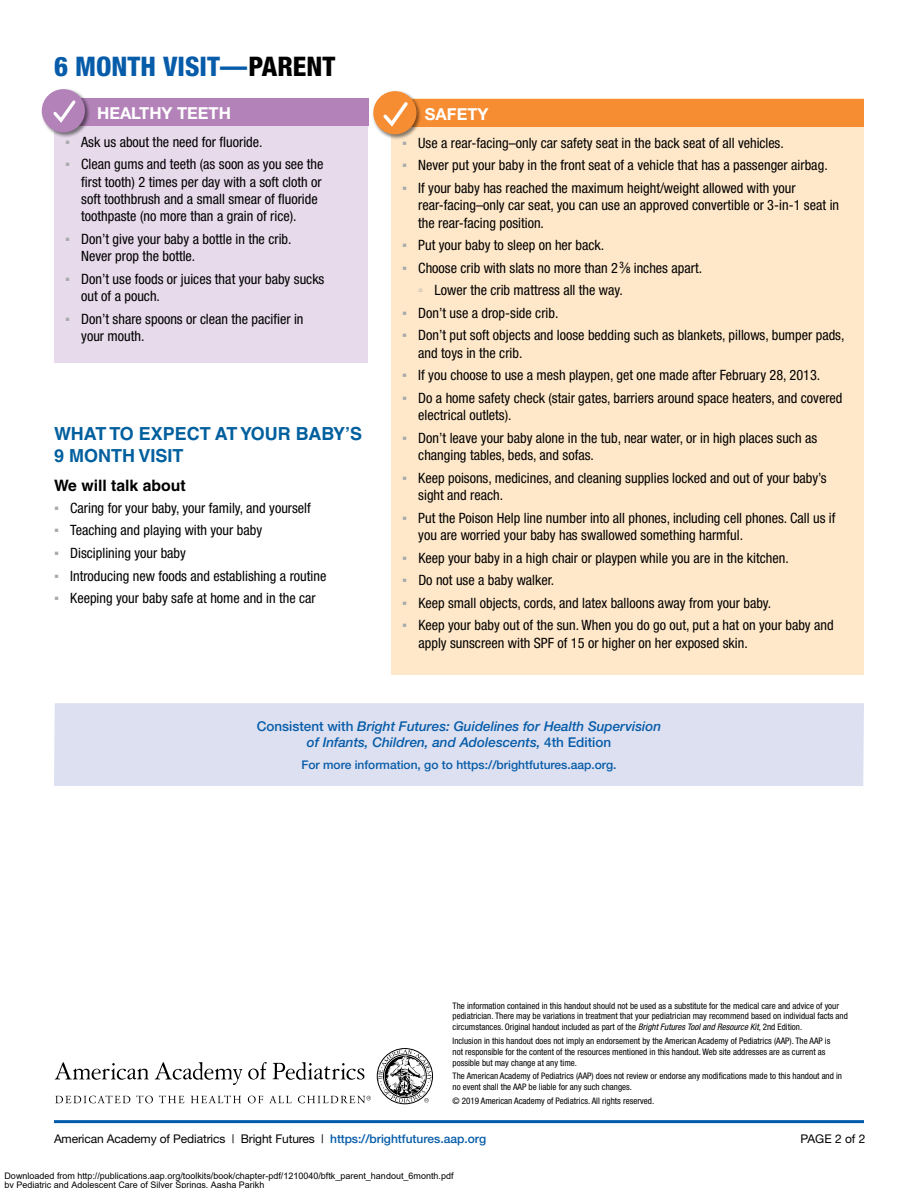
<style>
.page{position:relative;width:918px;height:1188px;background:#fff}
.page>*{position:absolute;margin:0;border:0;box-sizing:border-box;transform-origin:0 0}
.t1{font:800 condensed 27px "Helvetica Neue";color:#065ca9}
.t2{font:700 18px/21.6px "Helvetica LT Std";color:#005f9e}
.t3{font:700 16.5px "Helvetica Neue";color:#fff}
.t4{font:700 15.75px "Helvetica LT Std";color:#000}
.t5{font:condensed 14.25px/17.4px "Helvetica Neue";color:#000}
.t6{font:italic 500 13.5px/16.5px "Helvetica Neue";color:#065ca9;text-align:center}
.t7{font:12px "Helvetica Neue";letter-spacing:-.01em;color:#000}
.t8{font:500 12px "Helvetica Neue";color:#065ca9}
.t9{font:condensed 9px/10.8px "Helvetica Neue LT Pro";color:#000}
.t10{font:9px/9px "Arial";color:#000}
.s1{color:#000}
.s2{font-family:"Arial";font-stretch:normal;color:#a7a9ac}
.s3{font-weight:500;font-size:9px}
.s4{font-family:"Arial Narrow";font-stretch:normal;color:#a7a9ac}
.s5{font-style:normal}
.s6{font-family:"Helvetica Neue";font-style:italic}
.s7{font-weight:500;color:#065ca9}
</style>
<div class="page">
<svg style="left:55px;top:1062px;width:94px;height:18px"></svg>
<svg style="left:155px;top:1062px;width:209px;height:23px"></svg>
<svg style="left:55px;top:1095px;width:75px;height:8px"></svg>
<svg style="left:136px;top:1095px;width:17px;height:8px"></svg>
<svg style="left:159px;top:1095px;width:25px;height:8px"></svg>
<svg style="left:191px;top:1095px;width:50px;height:8px"></svg>
<svg style="left:248px;top:1096px;width:15px;height:7px"></svg>
<svg style="left:269px;top:1096px;width:23px;height:7px"></svg>
<svg style="left:378px;top:1049px;width:54px;height:54px"></svg>
<svg style="left:298px;top:1096px;width:73px;height:7px"></svg>
<hr style="left:54px;top:1120px;width:810px;height:3px;background:#005baa">
<div style="left:391px;top:99px;width:473px;height:576px;background:#ffe8c9"></div>
<div style="left:391px;top:99px;width:473px;height:27px;background:#f78d33"></div>
<div style="left:372px;top:90px;width:50px;height:50px;background:#000;opacity:.5"></div>
<div style="left:373px;top:91px;width:44px;height:43px;background:#f78d33;border-radius:50%"></div>
<svg style="left:383px;top:102px;width:25px;height:25px"></svg>
<div style="left:54px;top:98px;width:314px;height:264px;background:#e7daeb"></div>
<div style="left:54px;top:98px;width:314px;height:27px;background:#b382b9"></div>
<div style="left:41px;top:88px;width:49px;height:50px;background:#000;opacity:.5"></div>
<div style="left:42px;top:89px;width:43px;height:43px;background:#b382b9;border-radius:50%"></div>
<svg style="left:53px;top:100px;width:23px;height:23px"></svg>
<div style="left:54px;top:703px;width:810px;height:83px;background:#dde0f0"></div>
<h1 class="t1" style="left:54px;top:50px;width:283px">6 MONTH VISIT—<span class="s1">PARENT</span></h1>
<p class="t3" style="left:97px;top:103px;width:135px">HEALTHY TEETH</p>
<p class="t5" style="left:65px;top:133px;width:199px"><span class="s2">▪</span> Ask us about the need for fluoride.</p>
<p class="t5" style="left:81px;top:156px;width:244px;text-indent:-16px"><span class="s2">▪</span> Clean gums and teeth (as soon as you see the first tooth) 2 times per day with a soft cloth or soft toothbrush and a small smear of fluoride toothpaste (no more than a grain of rice).</p>
<p class="t5" style="left:81px;top:230px;width:212px;text-indent:-16px"><span class="s2">▪</span> Don’t give your baby a bottle in the crib.<br>Never prop the bottle.</p>
<p class="t5" style="left:81px;top:270px;width:245px;text-indent:-16px"><span class="s2">▪</span> Don’t use foods or juices that your baby sucks out of a pouch.</p>
<p class="t5" style="left:81px;top:310px;width:224px;text-indent:-16px"><span class="s2">▪</span> Don’t share spoons or clean the pacifier in your mouth.</p>
<p class="t2" style="left:54px;top:423px;width:310px">WHAT TO EXPECT AT YOUR BABY’S<br>9 MONTH VISIT</p>
<p class="t4" style="left:54px;top:476px;width:133px">We will talk about</p>
<p class="t5" style="left:54px;top:499px;width:258px"><span class="s2">▪</span> Caring for your baby, your family, and yourself</p>
<p class="t5" style="left:54px;top:522px;width:210px"><span class="s2">▪</span> Teaching and playing with your baby</p>
<p class="t5" style="left:54px;top:544px;width:133px"><span class="s2">▪</span> Disciplining your baby</p>
<p class="t5" style="left:54px;top:567px;width:274px"><span class="s2">▪</span> Introducing new foods and establishing a routine</p>
<p class="t5" style="left:54px;top:589px;width:263px"><span class="s2">▪</span> Keeping your baby safe at home and in the car</p>
<p class="t3" style="left:425px;top:103px;width:65px">SAFETY</p>
<p class="t5" style="left:402px;top:134px;width:383px"><span class="s2">▪</span> Use a rear-facing–only car safety seat in the back seat of all vehicles.</p>
<p class="t5" style="left:402px;top:156px;width:427px"><span class="s2">▪</span> Never put your baby in the front seat of a vehicle that has a passenger airbag.</p>
<p class="t5" style="left:418px;top:179px;width:422px;text-indent:-16px"><span class="s2">▪</span> If your baby has reached the maximum height/weight allowed with your rear-facing–only car seat, you can use an approved convertible or 3-in-1 seat in the rear-facing position.</p>
<p class="t5" style="left:402px;top:236px;width:204px"><span class="s2">▪</span> Put your baby to sleep on her back.</p>
<p class="t5" style="left:418px;top:256px;width:286px;line-height:22.5px;text-indent:-16px"><span class="s2">▪</span> Choose crib with slats no more than 2<sup>3</sup>⁄<span class="s3">8</span> inches apart. <span class="s4">◦</span> Lower the crib mattress all the way.</p>
<p class="t5" style="left:402px;top:304px;width:158px"><span class="s2">▪</span> Don’t use a drop-side crib.</p>
<p class="t5" style="left:418px;top:327px;width:428px;text-indent:-16px"><span class="s2">▪</span> Don’t put soft objects and loose bedding such as blankets, pillows, bumper pads, and toys in the crib.</p>
<p class="t5" style="left:402px;top:367px;width:420px"><span class="s2">▪</span> If you choose to use a mesh playpen, get one made after February 28, 2013.</p>
<p class="t5" style="left:418px;top:389px;width:426px;text-indent:-16px"><span class="s2">▪</span> Do a home safety check (stair gates, barriers around space heaters, and covered electrical outlets).</p>
<p class="t5" style="left:418px;top:429px;width:400px;text-indent:-16px"><span class="s2">▪</span> Don’t leave your baby alone in the tub, near water, or in high places such as changing tables, beds, and sofas.</p>
<p class="t5" style="left:418px;top:469px;width:410px;text-indent:-16px"><span class="s2">▪</span> Keep poisons, medicines, and cleaning supplies locked and out of your baby’s sight and reach.</p>
<p class="t5" style="left:418px;top:509px;width:419px;text-indent:-16px"><span class="s2">▪</span> Put the Poison Help line number into all phones, including cell phones. Call us if you are worried your baby has swallowed something harmful.</p>
<p class="t5" style="left:402px;top:549px;width:388px"><span class="s2">▪</span> Keep your baby in a high chair or playpen while you are in the kitchen.</p>
<p class="t5" style="left:402px;top:571px;width:154px"><span class="s2">▪</span> Do not use a baby walker.</p>
<p class="t5" style="left:402px;top:594px;width:371px"><span class="s2">▪</span> Keep small objects, cords, and latex balloons away from your baby.</p>
<p class="t5" style="left:418px;top:617px;width:417px;text-indent:-16px"><span class="s2">▪</span> Keep your baby out of the sun. When you do go out, put a hat on your baby and apply sunscreen with SPF of 15 or higher on her exposed skin.</p>
<p class="t6" style="left:257px;top:717px;width:406px"><span class="s5">Consistent with</span> Bright Futures: Guidelines for Health Supervision of Infants, Children, and Adolescents, <span class="s5">4th Edition</span></p>
<p class="t8" style="left:301px;top:758px;width:317px">For more information, go to https://brightfutures.aap.org.</p>
<p class="t9" style="left:453px;top:1000px;width:397px">The information contained in this handout should not be used as a substitute for the medical care and advice of your pediatrician. There may be variations in treatment that your pediatrician may recommend based on individual facts and circumstances. Original handout included as part of the <span class="s6">Bright Futures Tool and Resource Kit</span>, 2nd Edition.</p>
<p class="t9" style="left:453px;top:1035px;width:379px">Inclusion in this handout does not imply an endorsement by the American Academy of Pediatrics (AAP). The AAP is not responsible for the content of the resources mentioned in this handout. Web site addresses are as current as possible but may change at any time.</p>
<p class="t9" style="left:453px;top:1071px;width:391px">The American Academy of Pediatrics (AAP) does not review or endorse any modifications made to this handout and in no event shall the AAP be liable for any such changes.</p>
<p class="t9" style="left:453px;top:1095px;width:203px">© 2019 American Academy of Pediatrics. All rights reserved.</p>
<p class="t7" style="left:54px;top:1132px;width:434px">American Academy of Pediatrics | Bright Futures | <span class="s7">https://brightfutures.aap.org</span></p>
<p class="t7" style="left:801px;top:1132px;width:66px">PAGE 2 of 2</p>
<p class="t10" style="left:4px;top:1172px;width:451px">Downloaded from http://publications.aap.org/toolkits/book/chapter-pdf/1210040/bftk_parent_handout_6month.pdf by Pediatric and Adolescent Care of Silver Springs Aasha Parikh</p>
</div>
